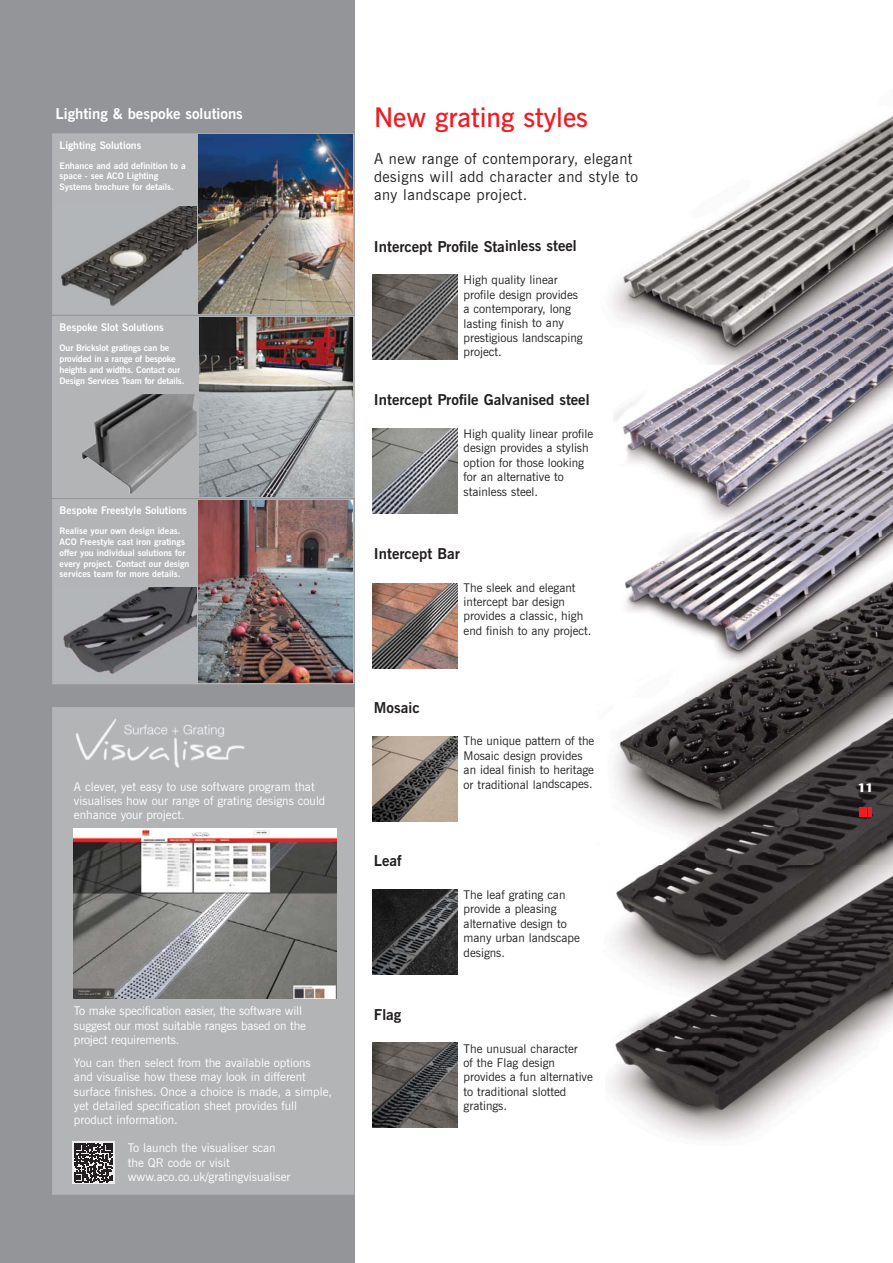
<style>
.page{position:relative;width:893px;height:1263px;background:#fff}
.page>*{position:absolute;margin:0;border:0;box-sizing:border-box;transform-origin:0 0}
.t1{font:600 27px "News Gothic BT";color:#ed1c24}
.t2{font:700 15px "News Gothic BT";color:#231f20}
.t3{font:15px/18px "News Gothic BT";letter-spacing:.03em;color:#231f20}
.t4{font:700 15px "News Gothic BT";color:#fff}
.t5{font:12px/14.4px "News Gothic BT";color:#231f20}
.t6{font:12px/14.4px "News Gothic BT";color:#fff}
.t7{font:700 12px "Stone Sans";color:#fff}
.t8{font:700 10.5px "News Gothic BT";color:#fff}
.t9{font:700 9px/10.8px "News Gothic BT";color:#fff}
.t10{font:700 9px/10.8px "News Gothic BT";letter-spacing:-.02em;color:#fff}
</style>
<div class="page">
<div style="left:0;top:0;width:354px;height:1263px;background:#939598"></div>
<div style="left:52px;top:707px;width:302px;height:488px;background:#b2b4b6"></div>
<img style="left:610px;top:1029px;width:274px;height:111px">
<img style="left:372px;top:274px;width:85px;height:85px">
<img style="left:372px;top:428px;width:85px;height:85px">
<img style="left:372px;top:583px;width:85px;height:85px">
<img style="left:372px;top:736px;width:85px;height:85px">
<img style="left:372px;top:889px;width:85px;height:85px">
<img style="left:372px;top:1043px;width:85px;height:85px">
<div style="left:72px;top:1141px;width:43px;height:43px;background:#ededee"></div>
<svg style="left:74px;top:1143px;width:39px;height:39px"></svg>
<img style="left:64px;top:715px;width:203px;height:57px">
<img style="left:74px;top:829px;width:262px;height:169px">
<img style="left:614px;top:682px;width:278px;height:347px">
<img style="left:614px;top:365px;width:278px;height:317px">
<img style="left:612px;top:116px;width:280px;height:249px">
<div style="left:52px;top:133px;width:302px;height:182px;background:#b2b4b6"></div>
<img style="left:198px;top:135px;width:155px;height:178px">
<img style="left:54px;top:207px;width:143px;height:106px">
<div style="left:52px;top:316px;width:302px;height:182px;background:#b2b4b6"></div>
<img style="left:199px;top:318px;width:153px;height:178px">
<img style="left:82px;top:394px;width:115px;height:100px">
<div style="left:52px;top:499px;width:302px;height:185px;background:#b2b4b6"></div>
<img style="left:198px;top:501px;width:155px;height:182px">
<img style="left:55px;top:587px;width:142px;height:93px">
<hr style="left:859px;top:807px;width:4px;height:10px;background:#ed1c24">
<hr style="left:863px;top:807px;width:4px;height:10px;background:#ed1c24">
<hr style="left:868px;top:807px;width:4px;height:10px;background:#ed1c24">
<div style="left:151px;top:831px;width:101px;height:7px;background:#fff"></div>
<img style="left:192px;top:832px;width:18px;height:5px">
<p class="t4" style="left:56px;top:108px;width:189px">Lighting &amp; bespoke solutions</p>
<p class="t8" style="left:60px;top:141px;width:83px">Lighting Solutions</p>
<p class="t9" style="left:60px;top:161px;width:128px">Enhance and add definition to a space - see ACO Lighting<br>Systems brochure for details.</p>
<p class="t8" style="left:60px;top:324px;width:106px">Bespoke Slot Solutions</p>
<p class="t10" style="left:60px;top:344px;width:126px">Our Brickslot gratings can be provided in a range of bespoke heights and widths. Contact our<br>Design Services Team for details.</p>
<p class="t8" style="left:60px;top:507px;width:129px">Bespoke Freestyle Solutions</p>
<p class="t9" style="left:60px;top:527px;width:131px">Realise your own design ideas.<br>ACO Freestyle cast iron gratings offer you individual solutions for every project. Contact our design services team for more details.</p>
<p class="t6" style="left:74px;top:780px;width:253px">A clever, yet easy to use software program that visualises how our range of grating designs could enhance your project.</p>
<p class="t6" style="left:74px;top:1005px;width:233px">To make specification easier, the software will suggest our most suitable ranges based on the project requirements.</p>
<p class="t6" style="left:74px;top:1056px;width:260px">You can then select from the available options and visualise how these may look in different surface finishes. Once a choice is made, a simple, yet detailed specification sheet provides full product information.</p>
<p class="t6" style="left:128px;top:1142px;width:164px">To launch the visualiser scan the QR code or visit www.aco.co.uk/gratingvisualiser</p>
<h1 class="t1" style="left:374px;top:108px;width:215px">New grating styles</h1>
<p class="t3" style="left:374px;top:151px;width:265px">A new range of contemporary, elegant designs will add character and style to any landscape project.</p>
<p class="t2" style="left:374px;top:241px;width:204px">Intercept Profile Stainless steel</p>
<p class="t5" style="left:464px;top:274px;width:121px">High quality linear profile design provides a contemporary, long lasting finish to any prestigious landscaping project.</p>
<p class="t2" style="left:374px;top:394px;width:217px">Intercept Profile Galvanised steel</p>
<p class="t5" style="left:464px;top:428px;width:131px">High quality linear profile design provides a stylish option for those looking for an alternative to stainless steel.</p>
<p class="t2" style="left:374px;top:548px;width:88px">Intercept Bar</p>
<p class="t2" style="left:374px;top:702px;width:47px">Mosaic</p>
<p class="t2" style="left:374px;top:855px;width:29px">Leaf</p>
<p class="t2" style="left:374px;top:1009px;width:29px">Flag</p>
<p class="t5" style="left:464px;top:581px;width:129px">The sleek and elegant intercept bar design provides a classic, high end finish to any project.</p>
<p class="t5" style="left:464px;top:735px;width:132px">The unique pattern of the<br>Mosaic design provides an ideal finish to heritage or traditional landscapes.</p>
<p class="t5" style="left:464px;top:889px;width:118px">The leaf grating can provide a pleasing alternative design to many urban landscape designs.</p>
<p class="t5" style="left:464px;top:1042px;width:131px">The unusual character<br>of the Flag design provides a fun alternative to traditional slotted gratings.</p>
<p class="t7" style="left:858px;top:782px;width:17px">11</p>
</div>
